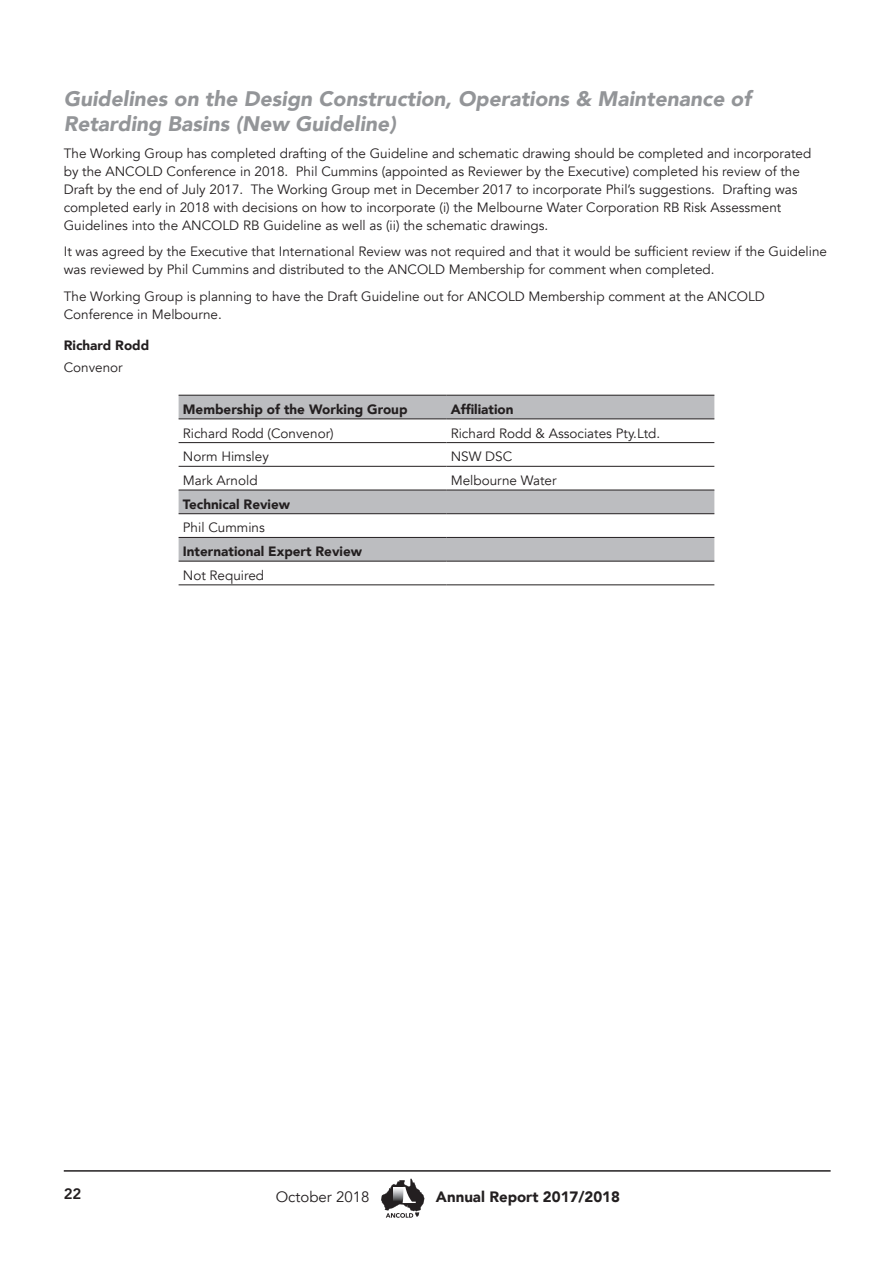
<style>
.page{position:relative;width:893px;height:1263px;background:#fff}
.page>*{position:absolute;margin:0;border:0;box-sizing:border-box;transform-origin:0 0}
.Heading_2{font:italic 900 21px/25.2px "Avenir";color:#939598}
.t1{font:900 15px "Avenir";color:#231f20}
.t2{font:15px "Avenir";color:#231f20}
.t3{font:800 15px "Avenir";color:#231f20}
.Body_Text{font:13.5px/18px "Avenir";color:#231f20}
.Small_Bold_2{font:900 13.5px "Avenir";color:#231f20}
.Name{font:900 13.5px "Avenir";color:#231f20}
</style>
<div class="page">
<hr style="left:64px;top:1170px;width:767px;height:2px;background:#231f20">
<svg style="left:381px;top:1179px;width:43px;height:39px"></svg>
<svg style="left:179px;top:396px;width:535px;height:165px"></svg>
<hr style="left:179px;top:395px;width:267px;height:1px;background:#231f20">
<hr style="left:446px;top:395px;width:268px;height:1px;background:#231f20">
<hr style="left:179px;top:418px;width:267px;height:1px;background:#231f20">
<hr style="left:446px;top:418px;width:268px;height:1px;background:#231f20">
<hr style="left:179px;top:442px;width:267px;height:1px;background:#231f20">
<hr style="left:446px;top:442px;width:268px;height:1px;background:#231f20">
<hr style="left:179px;top:466px;width:267px;height:1px;background:#231f20">
<hr style="left:446px;top:466px;width:268px;height:1px;background:#231f20">
<hr style="left:179px;top:490px;width:267px;height:1px;background:#231f20">
<hr style="left:446px;top:490px;width:268px;height:1px;background:#231f20">
<hr style="left:179px;top:513px;width:267px;height:1px;background:#231f20">
<hr style="left:446px;top:513px;width:268px;height:1px;background:#231f20">
<hr style="left:179px;top:537px;width:267px;height:1px;background:#231f20">
<hr style="left:446px;top:537px;width:268px;height:1px;background:#231f20">
<hr style="left:179px;top:561px;width:267px;height:1px;background:#231f20">
<hr style="left:446px;top:561px;width:268px;height:1px;background:#231f20">
<hr style="left:179px;top:584px;width:267px;height:1px;background:#231f20">
<hr style="left:446px;top:584px;width:268px;height:1px;background:#231f20">
<p class="Heading_2" style="left:64px;top:86px;width:689px">Guidelines on the Design Construction, Operations &amp; Maintenance of<br>Retarding Basins (New Guideline)</p>
<p class="Body_Text" style="left:64px;top:144px;width:749px">The Working Group has completed drafting of the Guideline and schematic drawing should be completed and incorporated by the ANCOLD Conference in 2018. Phil Cummins (appointed as Reviewer by the Executive) completed his review of the Draft by the end of July 2017. The Working Group met in December 2017 to incorporate Phil’s suggestions. Drafting was completed early in 2018 with decisions on how to incorporate (i) the Melbourne Water Corporation RB Risk Assessment Guidelines into the ANCOLD RB Guideline as well as (ii) the schematic drawings.</p>
<p class="Body_Text" style="left:64px;top:243px;width:765px">It was agreed by the Executive that International Review was not required and that it would be sufficient review if the Guideline was reviewed by Phil Cummins and distributed to the ANCOLD Membership for comment when completed.</p>
<p class="Body_Text" style="left:64px;top:287px;width:703px">The Working Group is planning to have the Draft Guideline out for ANCOLD Membership comment at the ANCOLD<br>Conference in Melbourne.</p>
<p class="Name" style="left:64px;top:333px;width:87px">Richard Rodd</p>
<p class="Body_Text" style="left:64px;top:358px;width:61px">Convenor</p>
<p class="Small_Bold_2" style="left:183px;top:397px;width:226px">Membership of the Working Group</p>
<p class="Small_Bold_2" style="left:451px;top:397px;width:64px">Affiliation</p>
<p class="Body_Text" style="left:183px;top:424px;width:152px">Richard Rodd (Convenor)</p>
<p class="Body_Text" style="left:451px;top:424px;width:211px">Richard Rodd &amp; Associates Pty.Ltd.</p>
<p class="Body_Text" style="left:183px;top:448px;width:87px">Norm Himsley</p>
<p class="Body_Text" style="left:451px;top:448px;width:63px">NSW DSC</p>
<p class="Body_Text" style="left:183px;top:471px;width:76px">Mark Arnold</p>
<p class="Body_Text" style="left:451px;top:471px;width:107px">Melbourne Water</p>
<p class="Small_Bold_2" style="left:183px;top:492px;width:109px">Technical Review</p>
<p class="Body_Text" style="left:183px;top:519px;width:83px">Phil Cummins</p>
<p class="Small_Bold_2" style="left:183px;top:540px;width:181px">International Expert Review</p>
<p class="Body_Text" style="left:183px;top:566px;width:83px">Not Required</p>
<p class="t3" style="left:64px;top:1182px;width:19px">22</p>
<p class="t2" style="left:276px;top:1188px;width:95px">October 2018</p>
<p class="t1" style="left:436px;top:1184px;width:186px">Annual Report 2017/2018</p>
</div>
